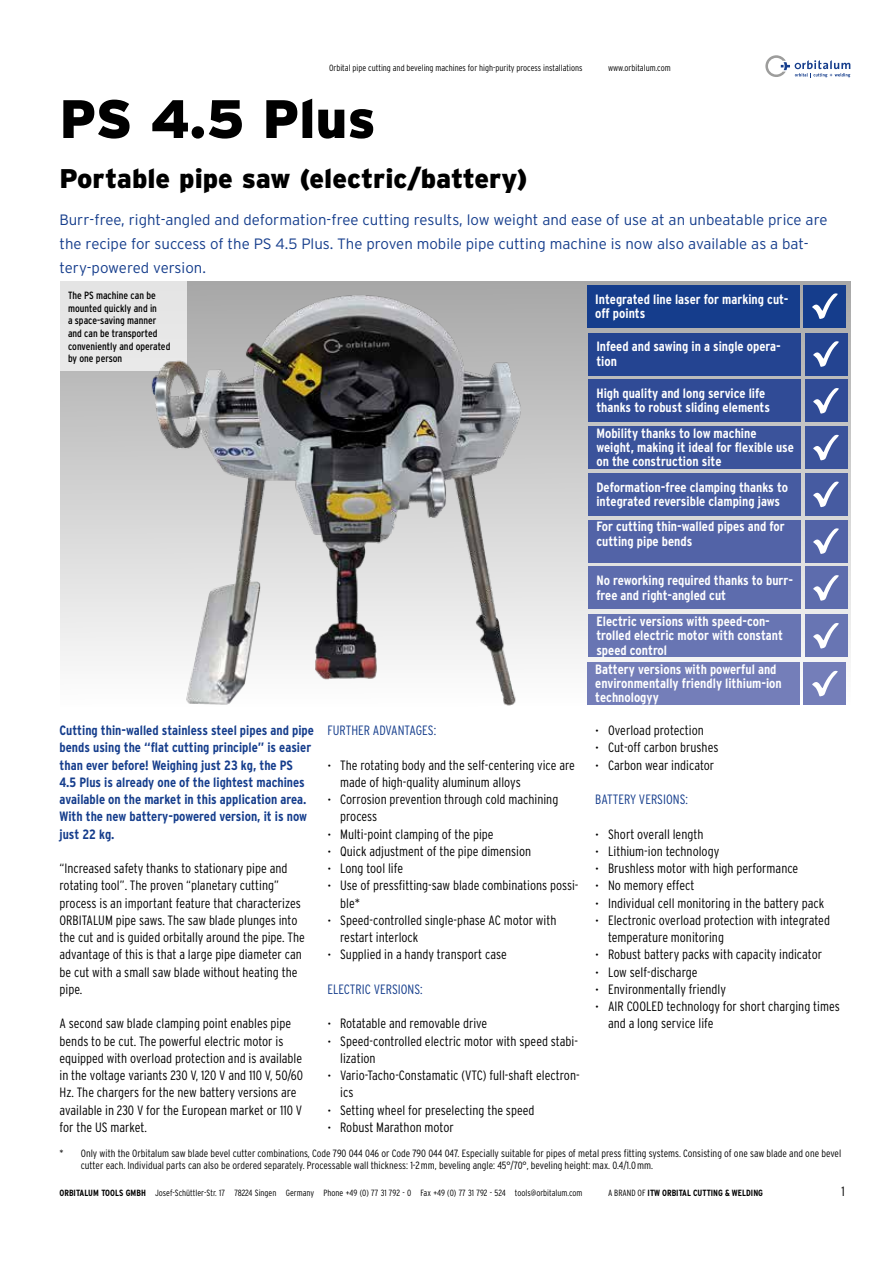
<style>
.page{position:relative;width:893px;height:1263px;background:#fff}
.page>*{position:absolute;margin:0;border:0;box-sizing:border-box;transform-origin:0 0}
.t1{font:900 54px "Interstate";color:#000}
.t2{font:900 27px "Interstate";color:#000}
.t3{font:300 15px/24px "Interstate";color:#153d8c}
.t4{font:300 condensed 13.5px/17.2px "Interstate";color:#000}
.t5{font:700 condensed 13.5px/14.2px "Interstate";color:#fff}
.t6{font:700 condensed 13.5px/17.2px "Interstate";color:#153d8c}
.t7{font:300 condensed 13.5px "Interstate";color:#153d8c}
.t8{font:300 condensed 10.5px/12.6px "Interstate";color:#000}
.t9{font:condensed 10.5px/12.6px "Interstate";color:#000}
.t10{font:300 condensed 9px "Interstate";color:#000}
.t11{font:700 condensed 9px "Interstate";color:#000}
.s1{font-size:12px}
.s2{font-weight:700}
.s3{font-weight:300}
</style>
<div class="page">
<svg style="left:765px;top:55px;width:85px;height:22px"></svg>
<div style="left:60px;top:282px;width:790px;height:425px;background:linear-gradient(to bottom,#a5a5a7,#fbfbfd)"></div>
<div style="left:60px;top:282px;width:127px;height:89px;background:#e7e7e7"></div>
<div style="left:587px;top:285px;width:212px;height:42px;background:#153d8c"></div>
<div style="left:588px;top:333px;width:212px;height:42px;background:#244491"></div>
<div style="left:588px;top:379px;width:212px;height:43px;background:#304b96"></div>
<div style="left:588px;top:426px;width:212px;height:43px;background:#3b539b"></div>
<div style="left:588px;top:473px;width:212px;height:43px;background:#465ba1"></div>
<div style="left:588px;top:520px;width:212px;height:42px;background:#5263a7"></div>
<div style="left:588px;top:567px;width:212px;height:42px;background:#5d6cad"></div>
<div style="left:588px;top:614px;width:212px;height:43px;background:#6875b3"></div>
<div style="left:804px;top:285px;width:42px;height:42px;background:#153d8c"></div>
<svg style="left:812px;top:293px;width:26px;height:26px"></svg>
<div style="left:805px;top:333px;width:42px;height:42px;background:#244491"></div>
<svg style="left:813px;top:341px;width:26px;height:26px"></svg>
<div style="left:805px;top:379px;width:42px;height:43px;background:#304b96"></div>
<svg style="left:813px;top:388px;width:26px;height:26px"></svg>
<div style="left:805px;top:426px;width:42px;height:43px;background:#3b539b"></div>
<svg style="left:813px;top:434px;width:26px;height:27px"></svg>
<div style="left:805px;top:473px;width:42px;height:43px;background:#465ba1"></div>
<svg style="left:813px;top:481px;width:26px;height:26px"></svg>
<div style="left:805px;top:520px;width:42px;height:42px;background:#5263a7"></div>
<svg style="left:813px;top:528px;width:26px;height:26px"></svg>
<div style="left:805px;top:567px;width:42px;height:42px;background:#5d6cad"></div>
<svg style="left:813px;top:575px;width:26px;height:26px"></svg>
<div style="left:805px;top:614px;width:42px;height:43px;background:#6875b3"></div>
<svg style="left:813px;top:623px;width:26px;height:26px"></svg>
<div style="left:587px;top:662px;width:212px;height:43px;background:#747eb9"></div>
<div style="left:804px;top:662px;width:42px;height:43px;background:#747eb9"></div>
<svg style="left:812px;top:670px;width:26px;height:27px"></svg>
<img style="left:140px;top:281px;width:397px;height:426px">
<p class="t10" style="left:329px;top:63px;width:255px">Orbital pipe cutting and beveling machines for high-purity process installations</p>
<h1 class="t1" style="left:60px;top:88px;width:318px">PS 4.5 Plus</h1>
<h2 class="t2" style="left:60px;top:163px;width:470px">Portable pipe saw (electric/battery)</h2>
<p class="t10" style="left:608px;top:63px;width:64px">www.orbitalum.com</p>
<p class="t3" style="left:60px;top:208px;width:769px">Burr-free, right-angled and deformation-free cutting results, low weight and ease of use at an unbeatable price are the recipe for success of the PS 4.5 Plus. The proven mobile pipe cutting machine is now also available as a bat&shy;tery-powered version.</p>
<p class="t9" style="left:68px;top:289px;width:104px">The PS machine can be mounted quickly and in<br>a space-saving manner and can be transported conveniently and operated by one person</p>
<p class="t6" style="left:60px;top:722px;width:256px">Cutting thin-walled stainless steel pipes and pipe bends using the “flat cutting principle” is easier than ever before! Weighing just 23 kg, the PS<br>4.5 Plus is already one of the lightest machines available on the market in this application area.<br>With the new battery-powered version, it is now just 22 kg.</p>
<p class="t4" style="left:60px;top:860px;width:247px">“Increased safety thanks to stationary pipe and rotating tool”. The proven “planetary cutting” process is an important feature that characterizes ORBITALUM pipe saws. The saw blade plunges into the cut and is guided orbitally around the pipe. The advantage of this is that a large pipe diameter can be cut with a small saw blade without heating the pipe.</p>
<p class="t4" style="left:60px;top:1015px;width:245px">A second saw blade clamping point enables pipe bends to be cut. The powerful electric motor is equipped with overload protection and is available in the voltage variants 230 V, 120 V and 110 V, 50/60<br>Hz. The chargers for the new battery versions are available in 230 V for the European market or 110 V for the US market.</p>
<p class="t7" style="left:327px;top:723px;width:110px">FURTHER ADVANTAGES:</p>
<p class="t4" style="left:340px;top:756px;width:236px;text-indent:-13px"><span class="s1">•</span> The rotating body and the self-centering vice are made of high-quality aluminum alloys</p>
<p class="t4" style="left:340px;top:791px;width:220px;text-indent:-13px"><span class="s1">•</span> Corrosion prevention through cold machining process</p>
<p class="t4" style="left:327px;top:825px;width:168px"><span class="s1">•</span> Multi-point clamping of the pipe</p>
<p class="t4" style="left:327px;top:842px;width:205px"><span class="s1">•</span> Quick adjustment of the pipe dimension</p>
<p class="t4" style="left:327px;top:860px;width:77px"><span class="s1">•</span> Long tool life</p>
<p class="t4" style="left:340px;top:877px;width:240px;text-indent:-13px"><span class="s1">•</span> Use of pressfitting-saw blade combinations possi&shy;ble*</p>
<p class="t4" style="left:340px;top:911px;width:218px;text-indent:-13px"><span class="s1">•</span> Speed-controlled single-phase AC motor with restart interlock</p>
<p class="t4" style="left:327px;top:946px;width:181px"><span class="s1">•</span> Supplied in a handy transport case</p>
<p class="t7" style="left:327px;top:981px;width:97px">ELECTRIC VERSIONS:</p>
<p class="t4" style="left:327px;top:1015px;width:161px"><span class="s1">•</span> Rotatable and removable drive</p>
<p class="t4" style="left:340px;top:1032px;width:239px;text-indent:-13px"><span class="s1">•</span> Speed-controlled electric motor with speed stabi&shy;lization</p>
<p class="t4" style="left:340px;top:1067px;width:241px;text-indent:-13px"><span class="s1">•</span> Vario-Tacho-Constamatic (VTC) full-shaft electron&shy;ics</p>
<p class="t4" style="left:327px;top:1101px;width:209px"><span class="s1">•</span> Setting wheel for preselecting the speed</p>
<p class="t4" style="left:327px;top:1118px;width:128px"><span class="s1">•</span> Robust Marathon motor</p>
<p class="t5" style="left:595px;top:292px;width:195px">Integrated line laser for marking cut&shy;off points</p>
<p class="t5" style="left:596px;top:339px;width:186px">Infeed and sawing in a single opera&shy;tion</p>
<p class="t5" style="left:596px;top:386px;width:175px">High quality and long service life thanks to robust sliding elements</p>
<p class="t5" style="left:596px;top:426px;width:199px">Mobility thanks to low machine weight, making it ideal for flexible use on the construction site</p>
<p class="t5" style="left:596px;top:480px;width:193px">Deformation-free clamping thanks to integrated reversible clamping jaws</p>
<p class="t5" style="left:596px;top:519px;width:190px">For cutting thin-walled pipes and for cutting pipe bends</p>
<p class="t5" style="left:596px;top:573px;width:198px">No reworking required thanks to burr&shy;free and right-angled cut</p>
<p class="t5" style="left:596px;top:614px;width:188px">Electric versions with speed-con&shy;trolled electric motor with constant speed control</p>
<p class="t5" style="left:595px;top:662px;width:188px">Battery versions with powerful and environmentally friendly lithium-ion technologyy</p>
<p class="t4" style="left:595px;top:722px;width:110px"><span class="s1">•</span> Overload protection</p>
<p class="t4" style="left:595px;top:739px;width:125px"><span class="s1">•</span> Cut-off carbon brushes</p>
<p class="t4" style="left:595px;top:756px;width:120px"><span class="s1">•</span> Carbon wear indicator</p>
<p class="t7" style="left:595px;top:792px;width:94px">BATTERY VERSIONS:</p>
<p class="t4" style="left:595px;top:825px;width:110px"><span class="s1">•</span> Short overall length</p>
<p class="t4" style="left:595px;top:842px;width:125px"><span class="s1">•</span> Lithium-ion technology</p>
<p class="t4" style="left:595px;top:860px;width:205px"><span class="s1">•</span> Brushless motor with high performance</p>
<p class="t4" style="left:595px;top:877px;width:101px"><span class="s1">•</span> No memory effect</p>
<p class="t4" style="left:595px;top:894px;width:230px"><span class="s1">•</span> Individual cell monitoring in the battery pack</p>
<p class="t4" style="left:608px;top:911px;width:223px;text-indent:-13px"><span class="s1">•</span> Electronic overload protection with integrated temperature monitoring</p>
<p class="t4" style="left:595px;top:946px;width:228px"><span class="s1">•</span> Robust battery packs with capacity indicator</p>
<p class="t4" style="left:595px;top:963px;width:104px"><span class="s1">•</span> Low self-discharge</p>
<p class="t4" style="left:595px;top:980px;width:132px"><span class="s1">•</span> Environmentally friendly</p>
<p class="t4" style="left:608px;top:998px;width:233px;text-indent:-13px"><span class="s1">•</span> AIR COOLED technology for short charging times and a long service life</p>
<p class="t8" style="left:81px;top:1147px;width:762px;text-indent:-21px">* Only with the Orbitalum saw blade bevel cutter combinations, Code 790 044 046 or Code 790 044 047. Especially suitable for pipes of metal press fitting systems. Consisting of one saw blade and one bevel cutter each. Individual parts can also be ordered separately. Processable wall thickness: 1-2 mm, beveling angle: 45°/70°, beveling height: max. 0.4/1.0 mm.</p>
<p class="t10" style="left:60px;top:1188px;width:525px"><span class="s2">ORBITALUM TOOLS GMBH</span> Josef-Schüttler-Str. 17 78224 Singen Germany Phone +49 (0) 77 31 792 - 0 Fax +49 (0) 77 31 792 - 524 tools@orbitalum.com</p>
<p class="t11" style="left:608px;top:1188px;width:156px"><span class="s3">A BRAND OF</span> ITW ORBITAL CUTTING &amp; WELDING</p>
<p class="t4" style="left:841px;top:1183px;width:5px">1</p>
</div>
